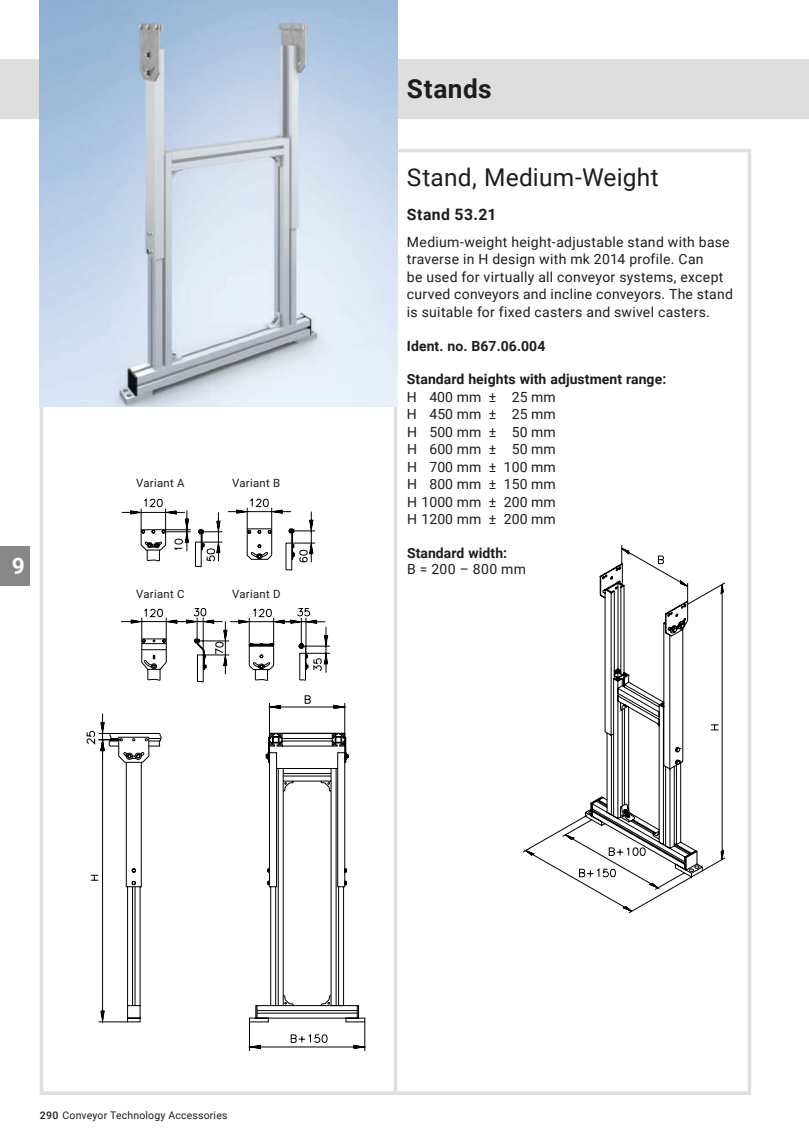
<style>
.page{position:relative;width:809px;height:1141px;background:#fff}
.page>*{position:absolute;margin:0;border:0;box-sizing:border-box;transform-origin:0 0}
.t1{font:700 26.25px "Roboto";letter-spacing:.015em;color:#1d1d1b}
.t2{font:24.5px "Roboto";letter-spacing:.01em;color:#1d1d1b}
.t3{font:700 22.75px "Roboto";color:#fff}
.t4{font:700 15.75px "Roboto";letter-spacing:.025em;color:#1d1d1b}
.t5{font:14px/17.5px "Roboto";letter-spacing:.015em;color:#1d1d1b}
.t6{font:700 14px "Roboto";letter-spacing:.005em;color:#1d1d1b}
.t7{font:11.38px "Roboto";letter-spacing:.03em;color:#1d1d1b}
.t8{font:10.5px "Roboto";letter-spacing:.015em;color:#1d1d1b}
.s1{font-weight:500}
</style>
<div class="page">
<div style="left:0;top:60px;width:809px;height:59px;background:#dfdede"></div>
<hr style="left:395px;top:149px;width:356px;height:3px;background:#dfdede">
<svg style="left:747px;top:152px;width:4px;height:33px"></svg>
<svg style="left:747px;top:185px;width:4px;height:35px"></svg>
<svg style="left:747px;top:220px;width:4px;height:50px"></svg>
<hr style="left:40px;top:270px;width:3px;height:821px;background:#dfdede">
<svg style="left:393px;top:407px;width:4px;height:684px;fill:#dfdede"></svg>
<svg style="left:747px;top:270px;width:4px;height:821px;fill:#dfdede"></svg>
<hr style="left:40px;top:1091px;width:355px;height:4px;background:#dfdede">
<hr style="left:395px;top:1091px;width:356px;height:4px;background:#dfdede">
<div style="left:0;top:546px;width:30px;height:39px;background:#878787"></div>
<img style="left:40px;top:0;width:357px;height:407px">
<svg style="left:523px;top:545px;width:202px;height:368px"></svg>
<svg style="left:565px;top:584px;width:158px;height:325px"></svg>
<svg style="left:86px;top:695px;width:271px;height:348px"></svg>
<svg style="left:322px;top:621px;width:6px;height:52px"></svg>
<svg style="left:122px;top:498px;width:200px;height:185px"></svg>
<h3 class="t3" style="left:12px;top:550px;width:15px">9</h3>
<p class="t7" style="left:136px;top:475px;width:50px">Variant A</p>
<p class="t7" style="left:232px;top:475px;width:50px">Variant B</p>
<p class="t7" style="left:136px;top:586px;width:50px">Variant C</p>
<p class="t7" style="left:232px;top:586px;width:50px">Variant D</p>
<h1 class="t1" style="left:407px;top:70px;width:86px">Stands</h1>
<h2 class="t2" style="left:407px;top:160px;width:253px">Stand, Medium-Weight</h2>
<p class="t4" style="left:407px;top:203px;width:91px">Stand 53.21</p>
<p class="t5" style="left:407px;top:233px;width:327px">Medium-weight height-adjustable stand with base traverse in H design with mk 2014 profile. Can<br>be used for virtually all conveyor systems, except curved conveyors and incline conveyors. The stand is suitable for fixed casters and swivel casters.</p>
<p class="t6" style="left:407px;top:336px;width:140px">Ident. no. B67.06.004</p>
<p class="t6" style="left:407px;top:370px;width:261px">Standard heights with adjustment range:</p>
<p class="t5" style="left:407px;top:388px;width:150px;text-align:justify">H 400 mm ± 25 mm H 450 mm ± 25 mm H 500 mm ± 50 mm H 600 mm ± 50 mm H 700 mm ± 100 mm H 800 mm ± 150 mm H 1000 mm ± 200 mm H 1200 mm ± 200 mm</p>
<p class="t6" style="left:407px;top:543px;width:102px">Standard width:</p>
<p class="t5" style="left:407px;top:560px;width:121px">B = 200 – 800 mm</p>
<p class="t8" style="left:40px;top:1108px;width:189px"><span class="s1">290</span> Conveyor Technology Accessories</p>
</div>
